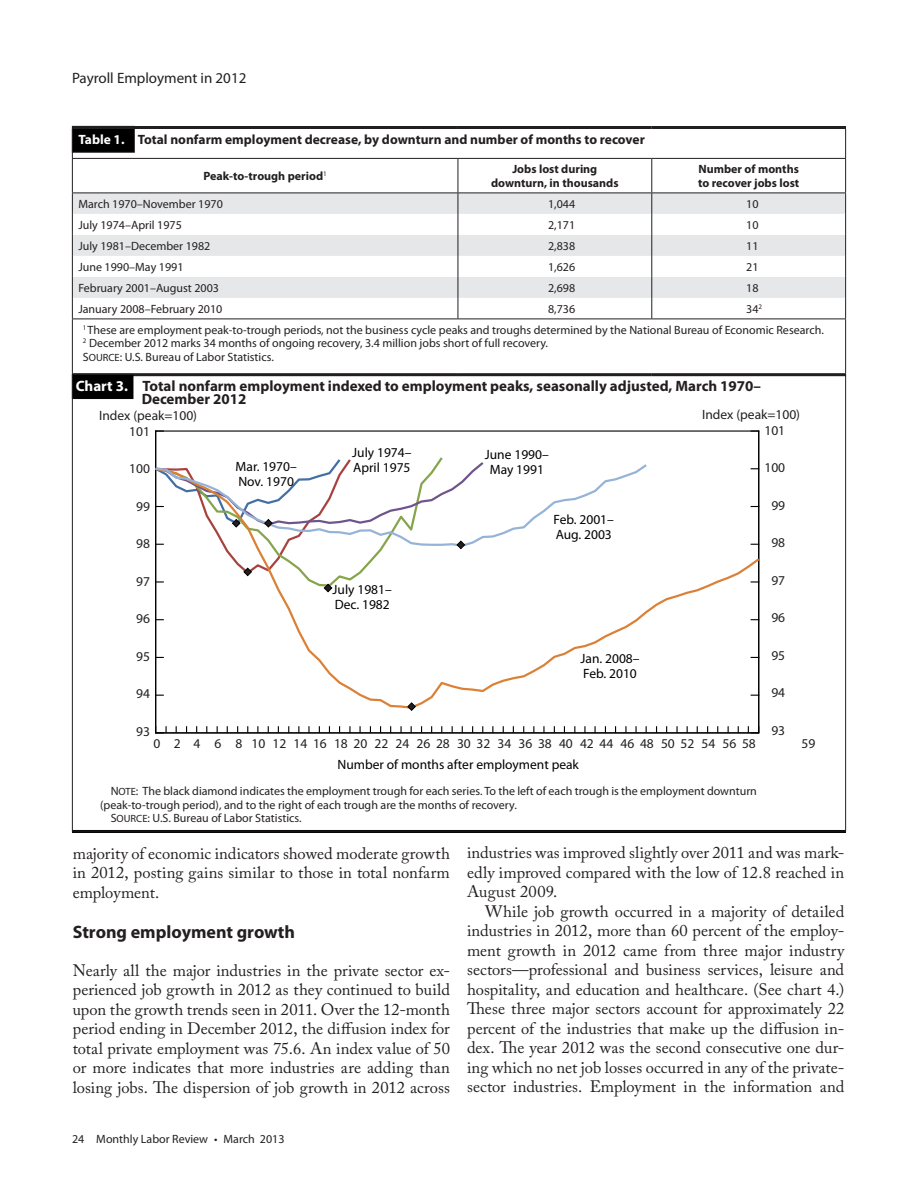
<style>
.page{position:relative;width:918px;height:1188px;background:#fff}
.page>*{position:absolute;margin:0;border:0;box-sizing:border-box;transform-origin:0 0}
.heading_2{font:700 18px "Myriad Pro";color:#231f20}
.Body_text{font:16.5px/19.5px "Adobe Caslon Pro";letter-spacing:.005em;color:#231f20;text-align:justify}
.t1{font:700 15px "Myriad Pro";color:#231f20}
.t2{font:15px "Myriad Pro";color:#231f20}
.t3{font:13.5px/15px "Myriad Pro";color:#000}
.t4{font:13.5px "Myriad Pro";color:#231f20}
.t5{font:700 13.5px "Myriad Pro";color:#231f20}
.table_1_body_3_col{font:12px/13.5px "Myriad Pro";color:#231f20}
.t6{font:700 12px "Myriad Pro";color:#231f20}
.s1{color:#fff}
.s2{font-size:10.5px}
</style>
<div class="page">
<div style="left:72px;top:126px;width:62px;height:26px;background:#000"></div>
<div style="left:72px;top:126px;width:63px;height:27px;border:1px solid #231f20"></div>
<svg style="left:73px;top:194px;width:772px;height:104px;fill:#e6e7e9"></svg>
<hr style="left:72px;top:159px;width:1px;height:34px;background:#231f20">
<hr style="left:458px;top:159px;width:1px;height:34px;background:#231f20">
<hr style="left:651px;top:159px;width:1px;height:34px;background:#231f20">
<hr style="left:845px;top:159px;width:1px;height:34px;background:#231f20">
<hr style="left:72px;top:193px;width:386px;height:1px;background:#231f20">
<hr style="left:458px;top:193px;width:194px;height:1px;background:#231f20">
<hr style="left:652px;top:193px;width:194px;height:1px;background:#231f20">
<svg style="left:72px;top:193px;width:1px;height:126px"></svg>
<svg style="left:458px;top:193px;width:1px;height:126px"></svg>
<svg style="left:651px;top:193px;width:1px;height:126px"></svg>
<svg style="left:845px;top:193px;width:1px;height:126px"></svg>
<hr style="left:72px;top:126px;width:386px;height:3px;background:#231f20">
<hr style="left:458px;top:126px;width:194px;height:3px;background:#231f20">
<hr style="left:652px;top:126px;width:194px;height:3px;background:#231f20">
<svg style="left:72px;top:129px;width:1px;height:29px"></svg>
<svg style="left:845px;top:129px;width:1px;height:29px"></svg>
<hr style="left:72px;top:158px;width:386px;height:1px;background:#231f20">
<hr style="left:458px;top:158px;width:194px;height:1px;background:#231f20">
<hr style="left:652px;top:158px;width:194px;height:1px;background:#231f20">
<hr style="left:72px;top:319px;width:386px;height:1px;background:#231f20">
<hr style="left:72px;top:319px;width:1px;height:54px;background:#231f20">
<hr style="left:458px;top:319px;width:194px;height:1px;background:#231f20">
<hr style="left:652px;top:319px;width:194px;height:1px;background:#231f20">
<hr style="left:845px;top:319px;width:1px;height:54px;background:#231f20">
<hr style="left:72px;top:373px;width:386px;height:3px;background:#231f20">
<hr style="left:458px;top:373px;width:194px;height:3px;background:#231f20">
<hr style="left:652px;top:373px;width:194px;height:3px;background:#231f20">
<div style="left:72px;top:374px;width:61px;height:25px;background:#000"></div>
<hr style="left:72px;top:830px;width:774px;height:3px;background:#000">
<hr style="left:758px;top:431px;width:1px;height:302px;background:#000">
<svg style="left:751px;top:430px;width:8px;height:2px"></svg>
<hr style="left:155px;top:431px;width:1px;height:302px;background:#000">
<svg style="left:156px;top:430px;width:7px;height:2px"></svg>
<hr style="left:156px;top:732px;width:603px;height:1px;background:#000">
<svg style="left:156px;top:726px;width:11px;height:7px"></svg>
<svg style="left:308px;top:726px;width:2px;height:7px"></svg>
<svg style="left:349px;top:726px;width:2px;height:7px"></svg>
<svg style="left:543px;top:726px;width:2px;height:7px"></svg>
<svg style="left:584px;top:726px;width:2px;height:7px"></svg>
<svg style="left:594px;top:726px;width:2px;height:7px"></svg>
<svg style="left:635px;top:726px;width:2px;height:7px"></svg>
<svg style="left:676px;top:726px;width:2px;height:7px"></svg>
<svg style="left:156px;top:466px;width:604px;height:244px"></svg>
<svg style="left:156px;top:455px;width:493px;height:138px"></svg>
<svg style="left:407px;top:702px;width:9px;height:9px"></svg>
<p class="t2" style="left:72px;top:69px;width:176px">Payroll Employment in 2012</p>
<p class="t5" style="left:78px;top:130px;width:568px"><span class="s1">Table 1.</span> Total nonfarm employment decrease, by downturn and number of months to recover</p>
<p class="t6" style="left:203px;top:168px;width:125px">Peak-to-trough period<sup>1</sup></p>
<p class="t6" style="left:512px;top:162px;width:86px">Jobs lost during</p>
<p class="t6" style="left:491px;top:175px;width:129px">downturn, in thousands</p>
<p class="t6" style="left:698px;top:162px;width:102px">Number of months</p>
<p class="t6" style="left:698px;top:175px;width:103px">to recover jobs lost</p>
<p class="table_1_body_3_col" style="left:78px;top:197px;width:146px">March 1970–November 1970</p>
<p class="table_1_body_3_col" style="left:548px;top:197px;width:29px">1,044</p>
<p class="table_1_body_3_col" style="left:746px;top:197px;width:14px">10</p>
<p class="table_1_body_3_col" style="left:78px;top:218px;width:105px">July 1974–April 1975</p>
<p class="table_1_body_3_col" style="left:548px;top:218px;width:29px">2,171</p>
<p class="table_1_body_3_col" style="left:746px;top:218px;width:14px">10</p>
<p class="table_1_body_3_col" style="left:78px;top:239px;width:134px">July 1981–December 1982</p>
<p class="table_1_body_3_col" style="left:548px;top:239px;width:29px">2,838</p>
<p class="table_1_body_3_col" style="left:746px;top:239px;width:14px">11</p>
<p class="table_1_body_3_col" style="left:78px;top:260px;width:107px">June 1990–May 1991</p>
<p class="table_1_body_3_col" style="left:548px;top:260px;width:29px">1,626</p>
<p class="table_1_body_3_col" style="left:746px;top:260px;width:14px">21</p>
<p class="table_1_body_3_col" style="left:78px;top:281px;width:142px">February 2001–August 2003</p>
<p class="table_1_body_3_col" style="left:548px;top:281px;width:29px">2,698</p>
<p class="table_1_body_3_col" style="left:746px;top:281px;width:14px">18</p>
<p class="table_1_body_3_col" style="left:78px;top:302px;width:145px">January 2008–February 2010</p>
<p class="table_1_body_3_col" style="left:548px;top:302px;width:29px">8,736</p>
<p class="table_1_body_3_col" style="left:746px;top:302px;width:17px">34<sup>2</sup></p>
<p class="table_1_body_3_col" style="left:83px;top:323px;width:742px"><sup>1</sup> These are employment peak-to-trough periods, not the business cycle peaks and troughs determined by the National Bureau of Economic Research.</p>
<p class="table_1_body_3_col" style="left:83px;top:336px;width:467px"><sup>2</sup> December 2012 marks 34 months of ongoing recovery, 3.4 million jobs short of full recovery.</p>
<p class="table_1_body_3_col" style="left:83px;top:350px;width:192px">S<span class="s2">OURCE</span>: U.S. Bureau of Labor Statistics.</p>
<p class="t1" style="left:76px;top:376px;width:687px"><span class="s1">Chart 3.</span> Total nonfarm employment indexed to employment peaks, seasonally adjusted, March 1970–</p>
<p class="t1" style="left:142px;top:389px;width:106px">December 2012</p>
<p class="t4" style="left:99px;top:407px;width:100px">Index (peak=100)</p>
<p class="t4" style="left:702px;top:406px;width:100px">Index (peak=100)</p>
<p class="t4" style="left:129px;top:423px;width:22px">101</p>
<p class="t4" style="left:129px;top:461px;width:22px">100</p>
<p class="t4" style="left:136px;top:498px;width:15px">99</p>
<p class="t4" style="left:136px;top:536px;width:15px">98</p>
<p class="t4" style="left:136px;top:573px;width:15px">97</p>
<p class="t4" style="left:136px;top:611px;width:15px">96</p>
<p class="t4" style="left:136px;top:648px;width:15px">95</p>
<p class="t4" style="left:136px;top:686px;width:15px">94</p>
<p class="t4" style="left:136px;top:723px;width:15px">93</p>
<p class="t3" style="left:236px;top:459px;width:63px">Mar. 1970–<br>Nov. 1970</p>
<p class="t3" style="left:352px;top:444px;width:61px">July 1974–<br>April 1975</p>
<p class="t3" style="left:333px;top:582px;width:61px">July 1981–<br>Dec. 1982</p>
<p class="t3" style="left:485px;top:447px;width:66px;text-align:center">June 1990–<br>May 1991</p>
<p class="t3" style="left:554px;top:512px;width:62px">Feb. 2001–<br>Aug. 2003</p>
<p class="t3" style="left:580px;top:651px;width:61px">Jan. 2008–<br>Feb. 2010</p>
<p class="t4" style="left:764px;top:422px;width:22px">101</p>
<p class="t4" style="left:764px;top:460px;width:22px">100</p>
<p class="t4" style="left:771px;top:497px;width:15px">99</p>
<p class="t4" style="left:771px;top:535px;width:15px">98</p>
<p class="t4" style="left:771px;top:572px;width:15px">97</p>
<p class="t4" style="left:771px;top:610px;width:15px">96</p>
<p class="t4" style="left:771px;top:647px;width:15px">95</p>
<p class="t4" style="left:771px;top:685px;width:15px">94</p>
<p class="t4" style="left:771px;top:722px;width:15px">93</p>
<p class="t4" style="left:153px;top:735px;width:604px">0 2 4 6 8 10 12 1416 1820 22 24 2628 3032 34 3638 40 4244 4648 5052 54 5658</p>
<p class="t4" style="left:801px;top:735px;width:15px">59</p>
<p class="t3" style="left:338px;top:757px;width:243px">Number of months after employment peak</p>
<p class="table_1_body_3_col" style="left:100px;top:784px;width:658px;text-indent:10px">N<span class="s2">OTE</span>: The black diamond indicates the employment trough for each series. To the left of each trough is the employment downturn (peak-to-trough period), and to the right of each trough are the months of recovery.</p>
<p class="table_1_body_3_col" style="left:111px;top:811px;width:192px">S<span class="s2">OURCE</span>: U.S. Bureau of Labor Statistics.</p>
<p class="Body_text" style="left:73px;top:843px;width:379px">majority of economic indicators showed moderate growth in 2012, posting gains similar to those in total nonfarm employment.</p>
<p class="heading_2" style="left:73px;top:920px;width:224px">Strong employment growth</p>
<p class="Body_text" style="left:73px;top:960px;width:379px">Nearly all the major industries in the private sector ex&shy;perienced job growth in 2012 as they continued to build upon the growth trends seen in 2011. Over the 12-month period ending in December 2012, the diffusion index for total private employment was 75.6. An index value of 50 or more indicates that more industries are adding than losing jobs. The dispersion of job growth in 2012 across</p>
<p class="table_1_body_3_col" style="left:72px;top:1132px;width:214px">24 Monthly Labor Review • March 2013</p>
<p class="Body_text" style="left:467px;top:843px;width:379px">industries was improved slightly over 2011 and was mark&shy;edly improved compared with the low of 12.8 reached in August 2009.</p>
<p class="Body_text" style="left:467px;top:901px;width:379px;text-indent:18px">While job growth occurred in a majority of detailed industries in 2012, more than 60 percent of the employ&shy;ment growth in 2012 came from three major industry sectors—professional and business services, leisure and hospitality, and education and healthcare. (See chart 4.)<br>These three major sectors account for approximately 22 percent of the industries that make up the diffusion in&shy;dex. The year 2012 was the second consecutive one dur&shy;ing which no net job losses occurred in any of the private&shy;sector industries. Employment in the information and</p>
</div>
